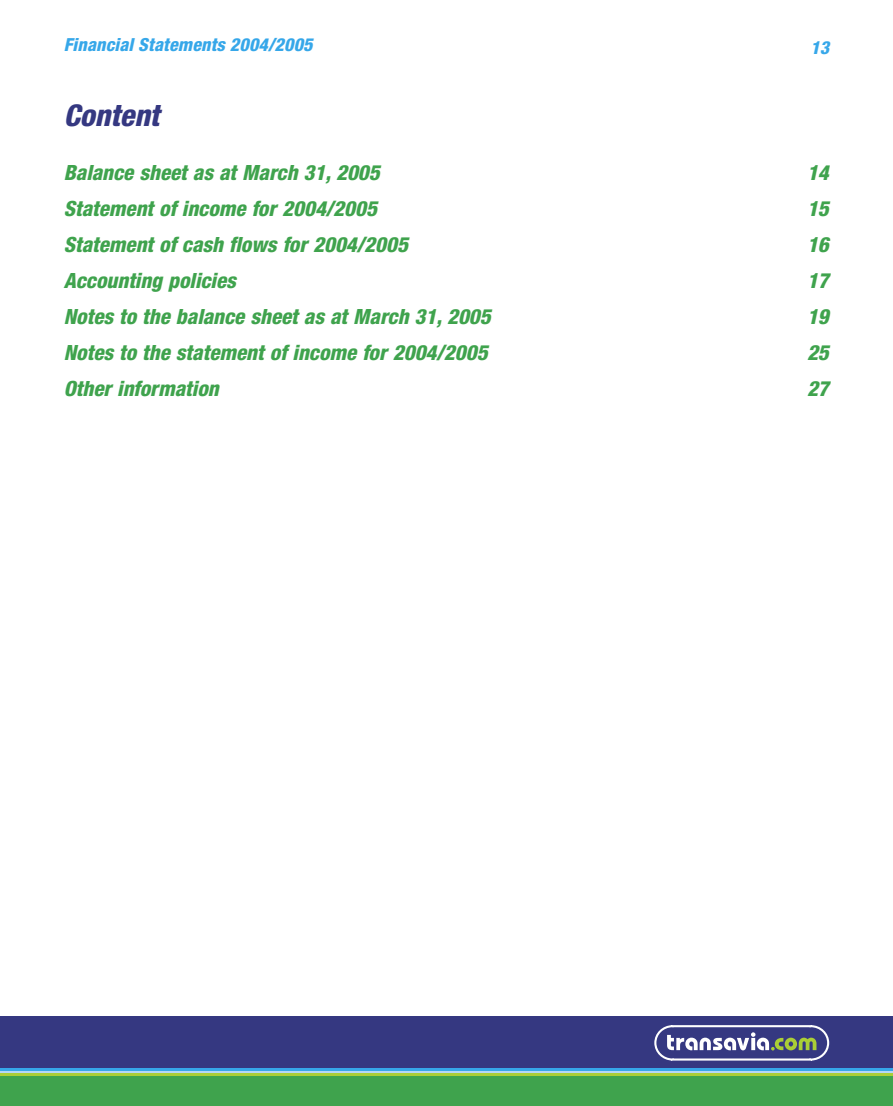
<style>
.page{position:relative;width:893px;height:1106px;background:#fff}
.page>*{position:absolute;margin:0;border:0;box-sizing:border-box;transform-origin:0 0}
.t1{font:italic 800 condensed 30px "Helvetica Neue";color:#353881}
.t2{font:italic 800 condensed 21px "Helvetica Neue";color:#3fa34d}
.t3{font:italic 800 condensed 18px "Helvetica Neue";letter-spacing:.01em;color:#36a7e9}
</style>
<div class="page">
<div style="left:0;top:1016px;width:893px;height:51px;background:#353881"></div>
<hr style="left:0;top:1068px;width:893px;height:2px;background:#36a7e9">
<hr style="left:0;top:1070px;width:893px;height:3px;background:#b4d7f5">
<hr style="left:0;top:1073px;width:893px;height:3px;background:#aace36">
<div style="left:0;top:1076px;width:893px;height:30px;background:#3fa34d"></div>
<svg style="left:654px;top:1025px;width:176px;height:34px"></svg>
<p class="t3" style="left:64px;top:34px;width:250px">Financial Statements 2004/2005</p>
<p class="t3" style="left:810px;top:36px;width:20px">13</p>
<h1 class="t1" style="left:64px;top:97px;width:97px">Content</h1>
<p class="t2" style="left:64px;top:160px;width:317px">Balance sheet as at March 31, 2005</p>
<p class="t2" style="left:807px;top:160px;width:23px">14</p>
<p class="t2" style="left:64px;top:196px;width:315px">Statement of income for 2004/2005</p>
<p class="t2" style="left:807px;top:196px;width:23px">15</p>
<p class="t2" style="left:64px;top:232px;width:346px">Statement of cash flows for 2004/2005</p>
<p class="t2" style="left:807px;top:232px;width:23px">16</p>
<p class="t2" style="left:64px;top:268px;width:174px">Accounting policies</p>
<p class="t2" style="left:807px;top:268px;width:23px">17</p>
<p class="t2" style="left:64px;top:304px;width:428px">Notes to the balance sheet as at March 31, 2005</p>
<p class="t2" style="left:807px;top:304px;width:23px">19</p>
<p class="t2" style="left:64px;top:340px;width:425px">Notes to the statement of income for 2004/2005</p>
<p class="t2" style="left:807px;top:340px;width:23px">25</p>
<p class="t2" style="left:64px;top:376px;width:156px">Other information</p>
<p class="t2" style="left:807px;top:376px;width:23px">27</p>
</div>
